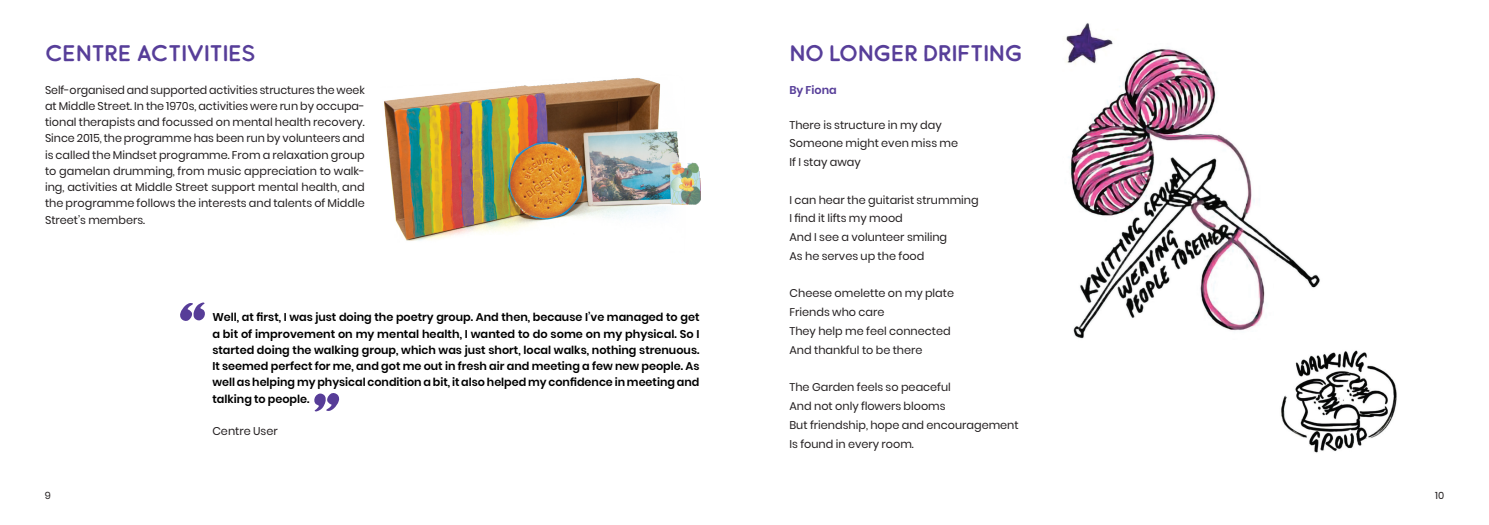
<style>
.page{position:relative;width:1489px;height:525px;background:#fff}
.page>*{position:absolute;margin:0;border:0;box-sizing:border-box;transform-origin:0 0}
.Paragraph_Style_1{font:22.5px "Buckwheat TC Sans";letter-spacing:-.025em;color:#573e99}
.Paragraph_Style_1-2{font:11.25px/16.2px "Poppins";color:#231f20;text-align:justify}
.Paragraph_Style_1-3{font:600 11.25px/16.2px "Poppins";color:#000;text-align:justify}
.Paragraph_Style_1-4{font:600 11.25px "Poppins";color:#573e99}
.t1{font:10px "Poppins";color:#231f20}
</style>
<div class="page">
<img style="left:384px;top:78px;width:316px;height:163px">
<img style="left:1066px;top:23px;width:254px;height:316px">
<img style="left:1269px;top:334px;width:128px;height:119px">
<svg style="left:180px;top:302px;width:25px;height:19px"></svg>
<svg style="left:314px;top:393px;width:25px;height:18px"></svg>
<p class="Paragraph_Style_1" style="left:45px;top:39px;width:213px">CENTRE ACTIVITIES</p>
<p class="Paragraph_Style_1-2" style="left:45px;top:81px;width:321px">Self-organised and supported activities structures the week at Middle Street. In the 1970s, activities were run by occupa&shy;tional therapists and focussed on mental health recovery.<br>Since 2015, the programme has been run by volunteers and is called the Mindset programme. From a relaxation group to gamelan drumming, from music appreciation to walk&shy;ing, activities at Middle Street support mental health, and the programme follows the interests and talents of Middle Street’s members.</p>
<p class="Paragraph_Style_1-3" style="left:212px;top:309px;width:488px">Well, at first, I was just doing the poetry group. And then, because I’ve managed to get a bit of improvement on my mental health, I wanted to do some on my physical. So I started doing the walking group, which was just short, local walks, nothing strenuous.<br>It seemed perfect for me, and got me out in fresh air and meeting a few new people. As well as helping my physical condition a bit, it also helped my confidence in meeting and talking to people.</p>
<p class="Paragraph_Style_1-2" style="left:212px;top:423px;width:67px">Centre User</p>
<p class="Paragraph_Style_1" style="left:789px;top:39px;width:234px">NO LONGER DRIFTING</p>
<p class="Paragraph_Style_1-4" style="left:789px;top:83px;width:49px">By Fiona</p>
<p class="Paragraph_Style_1-2" style="left:789px;top:116px;width:154px">There is structure in my day</p>
<p class="Paragraph_Style_1-2" style="left:789px;top:135px;width:170px">Someone might even miss me</p>
<p class="Paragraph_Style_1-2" style="left:789px;top:154px;width:73px">If I stay away</p>
<p class="Paragraph_Style_1-2" style="left:789px;top:191px;width:191px">I can hear the guitarist strumming</p>
<p class="Paragraph_Style_1-2" style="left:789px;top:210px;width:115px">I find it lifts my mood</p>
<p class="Paragraph_Style_1-2" style="left:789px;top:229px;width:159px">And I see a volunteer smiling</p>
<p class="Paragraph_Style_1-2" style="left:789px;top:248px;width:136px">As he serves up the food</p>
<p class="Paragraph_Style_1-2" style="left:789px;top:285px;width:166px">Cheese omelette on my plate</p>
<p class="Paragraph_Style_1-2" style="left:789px;top:304px;width:96px">Friends who care</p>
<p class="Paragraph_Style_1-2" style="left:789px;top:323px;width:163px">They help me feel connected</p>
<p class="Paragraph_Style_1-2" style="left:789px;top:341px;width:134px">And thankful to be there</p>
<p class="Paragraph_Style_1-2" style="left:789px;top:379px;width:163px">The Garden feels so peaceful</p>
<p class="Paragraph_Style_1-2" style="left:789px;top:398px;width:158px">And not only flowers blooms</p>
<p class="Paragraph_Style_1-2" style="left:789px;top:416px;width:231px">But friendship, hope and encouragement</p>
<p class="Paragraph_Style_1-2" style="left:789px;top:435px;width:126px">Is found in every room.</p>
<p class="t1" style="left:45px;top:489px;width:8px">9</p>
<p class="t1" style="left:1435px;top:489px;width:11px">10</p>
</div>
